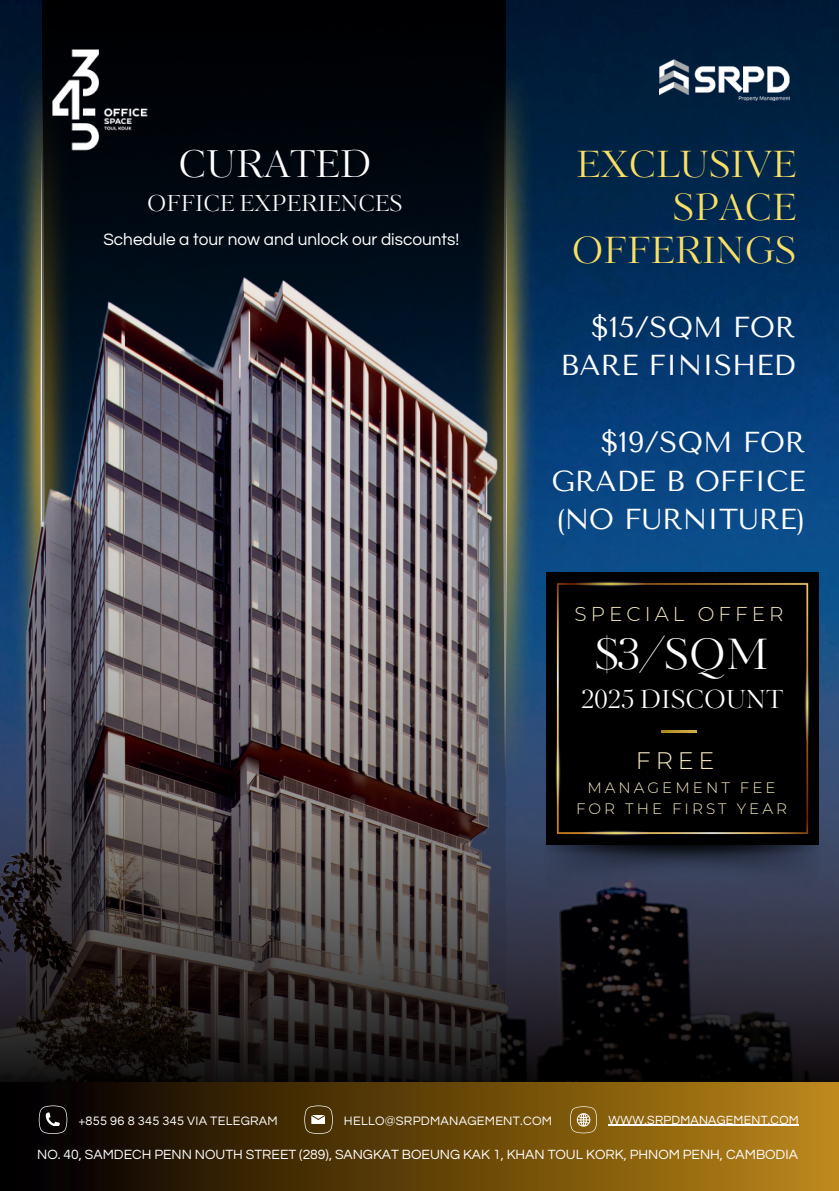
<style>
.page{position:relative;width:839px;height:1191px;background:#fff}
.page>*{position:absolute;margin:0;border:0;box-sizing:border-box;transform-origin:0 0}
.t1{font:42.2px "Kudryashev Display Contrast";color:#fff}
.t2{font:37.2px "Kudryashev Display Contrast";color:#fff}
.t3{font:36.4px/43.4px "Kudryashev Display Contrast";color:#fadf64;text-align:right}
.t4{font:28.8px/38.4px "Tenor Sans";color:#fff;text-align:right}
.t5{font:25.2px "Kudryashev Display Contrast";color:#fff}
.t6{font:300 23.8px "Montserrat";color:#f8ebc7}
.t7{font:22.2px "Kudryashev Display Contrast";color:#fff}
.t8{font:300 20px "Montserrat";letter-spacing:.2em;color:#f8ebc7}
.t9{font:17.2px "Questrial";color:#fff}
.t10{font:300 15px/21px "Montserrat";letter-spacing:.2em;color:#f8ebc7;text-align:center}
.t11{font:13.8px "Questrial";color:#fff}
.t12{font:12.6px "Questrial";letter-spacing:.02em;color:#fff}
.t13{font:12.4px "Questrial";letter-spacing:.02em;color:#fff}
</style>
<div class="page">
<img style="left:0;top:838px;width:838px;height:244px">
<img style="left:0;top:1082px;width:838px;height:109px">
<svg style="left:39px;top:1105px;width:28px;height:29px"></svg>
<svg style="left:304px;top:1105px;width:29px;height:29px"></svg>
<hr style="left:608px;top:1125px;width:191px;height:1px;background:#fff">
<svg style="left:570px;top:1106px;width:27px;height:27px"></svg>
<img style="left:543px;top:841px;width:277px;height:3px">
<img style="left:543px;top:844px;width:277px;height:45px">
<img style="left:0;top:0;width:838px;height:838px">
<h2 class="t2" style="left:178px;top:141px;width:194px">CURATED</h2>
<h3 class="t7" style="left:147px;top:190px;width:257px">OFFICE EXPERIENCES</h3>
<p class="t9" style="left:103px;top:231px;width:357px">Schedule a tour now and unlock our discounts!</p>
<h3 class="t3" style="left:572px;top:144px;width:226px">EXCLUSIVE<br>SPACE<br>OFFERINGS</h3>
<h3 class="t4" style="left:560px;top:308px;width:236px">$15/SQM FOR<br>BARE FINISHED</h3>
<h3 class="t4" style="left:551px;top:423px;width:255px;text-align:justify;text-indent:49px">$19/SQM FOR GRADE B OFFICE (NO FURNITURE)</h3>
<h3 class="t8" style="left:574px;top:600px;width:210px">SPECIAL OFFER</h3>
<h1 class="t1" style="left:595px;top:628px;width:174px">$3/SQM</h1>
<h3 class="t5" style="left:581px;top:684px;width:203px">2025 DISCOUNT</h3>
<h3 class="t6" style="left:636px;top:744px;width:80px">FREE</h3>
<p class="t10" style="left:576px;top:776px;width:212px">MANAGEMENT FEE<br>FOR THE FIRST YEAR</p>
<p class="t12" style="left:78px;top:1115px;width:201px">+855 96 8 345 345 VIA TELEGRAM</p>
<p class="t12" style="left:344px;top:1114px;width:210px">HELLO@SRPDMANAGEMENT.COM</p>
<p class="t13" style="left:608px;top:1114px;width:192px">WWW.SRPDMANAGEMENT.COM</p>
<p class="t11" style="left:37px;top:1148px;width:762px">NO. 40, SAMDECH PENN NOUTH STREET (289), SANGKAT BOEUNG KAK 1, KHAN TOUL KORK, PHNOM PENH, CAMBODIA</p>
</div>
